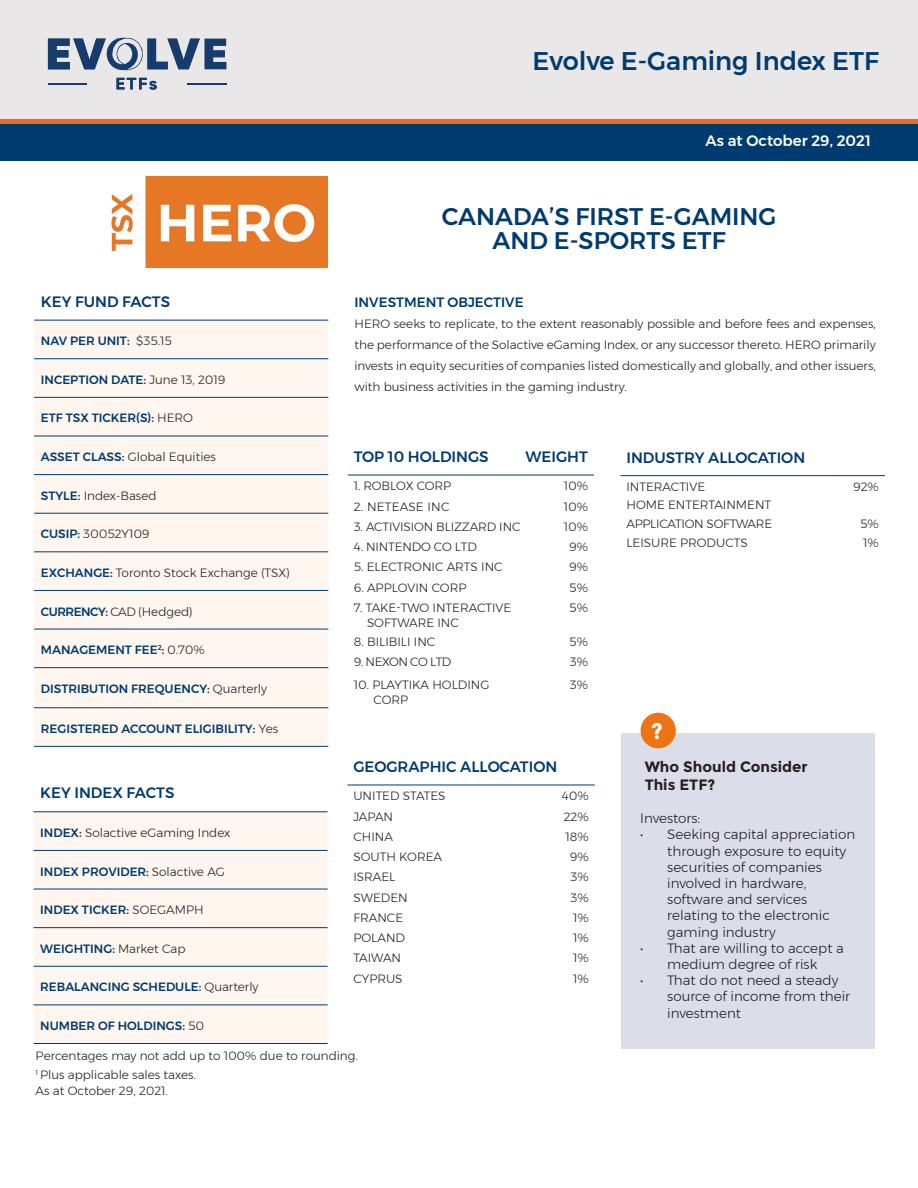
<style>
.page{position:relative;width:918px;height:1188px;background:#fff}
.page>*{position:absolute;margin:0;border:0;box-sizing:border-box;transform-origin:0 0}
.t1{font:500 25.5px "Montserrat";color:#003b70}
.t2{font:500 24px "Montserrat";color:#003b70}
.t3{font:700 22.5px "Montserrat";color:#fff}
.t4{font:500 15px "Montserrat";color:#003b70}
.t5{font:700 15px/18px "Montserrat";color:#231f20}
.t6{font:500 15px "Montserrat";color:#fff}
.t7{font:300 13.5px/16.2px "Montserrat";color:#231f20}
.t8{font:500 13.5px "Montserrat";color:#003b70}
.t9{font:300 12px/21px "Montserrat";color:#231f20}
.t10{font:500 12px "Montserrat";color:#003b70}
.t11{font:300 12px "Montserrat";letter-spacing:-.02em;color:#231f20}
.t12{font:300 12px "Montserrat";letter-spacing:.02em;color:#231f20}
.t13{font:300 12px "Montserrat";letter-spacing:-.04em;color:#231f20}
.s1{font-weight:300;color:#231f20}
.s2{font-weight:500;color:#003b70}
</style>
<div class="page">
<div style="left:0;top:0;width:918px;height:119px;background:#e9e7e8"></div>
<div style="left:0;top:120px;width:918px;height:41px;background:#003b70"></div>
<hr style="left:0;top:119px;width:918px;height:4px;background:#ef6a22">
<img style="left:111px;top:176px;width:217px;height:92px">
<div style="left:621px;top:733px;width:253px;height:316px;background:#dbdee9"></div>
<div style="left:641px;top:713px;width:35px;height:35px;background:#ec7415;border-radius:50%"></div>
<div style="left:34px;top:321px;width:294px;height:425px;background:#fef6ef"></div>
<hr style="left:34px;top:320px;width:294px;height:1px;background:#003b70">
<hr style="left:34px;top:358px;width:294px;height:1px;background:#003b70">
<hr style="left:34px;top:397px;width:294px;height:1px;background:#003b70">
<hr style="left:34px;top:436px;width:294px;height:1px;background:#003b70">
<hr style="left:34px;top:474px;width:294px;height:1px;background:#003b70">
<hr style="left:34px;top:513px;width:294px;height:1px;background:#003b70">
<hr style="left:34px;top:551px;width:294px;height:1px;background:#003b70">
<hr style="left:34px;top:590px;width:294px;height:1px;background:#003b70">
<hr style="left:34px;top:629px;width:294px;height:1px;background:#003b70">
<hr style="left:34px;top:667px;width:294px;height:1px;background:#003b70">
<hr style="left:34px;top:707px;width:294px;height:1px;background:#003b70">
<hr style="left:34px;top:746px;width:294px;height:1px;background:#003b70">
<hr style="left:348px;top:475px;width:169px;height:1px;background:#003b70">
<svg style="left:517px;top:475px;width:15px;height:1px"></svg>
<hr style="left:532px;top:475px;width:62px;height:1px;background:#003b70">
<hr style="left:347px;top:785px;width:184px;height:1px;background:#003b70">
<hr style="left:531px;top:785px;width:64px;height:1px;background:#003b70">
<div style="left:33px;top:812px;width:295px;height:231px;background:#fef6ef"></div>
<hr style="left:33px;top:811px;width:295px;height:1px;background:#003b70">
<hr style="left:33px;top:850px;width:295px;height:1px;background:#003b70">
<hr style="left:33px;top:889px;width:295px;height:1px;background:#003b70">
<hr style="left:33px;top:927px;width:295px;height:1px;background:#003b70">
<hr style="left:33px;top:966px;width:295px;height:1px;background:#003b70">
<hr style="left:33px;top:1005px;width:295px;height:1px;background:#003b70">
<hr style="left:33px;top:1043px;width:295px;height:1px;background:#003b70">
<hr style="left:620px;top:475px;width:216px;height:1px;background:#003b70">
<hr style="left:836px;top:475px;width:49px;height:1px;background:#003b70">
<hr style="left:187px;top:83px;width:39px;height:1px;background:#163c6d">
<hr style="left:48px;top:83px;width:38px;height:1px;background:#163c6d">
<svg style="left:117px;top:78px;width:40px;height:12px"></svg>
<svg style="left:48px;top:38px;width:178px;height:33px"></svg>
<p class="t1" style="left:533px;top:41px;width:348px">Evolve E-Gaming Index ETF</p>
<p class="t6" style="left:706px;top:129px;width:167px">As at October 29, 2021</p>
<p class="t4" style="left:41px;top:290px;width:131px">KEY FUND FACTS</p>
<p class="t10" style="left:41px;top:332px;width:133px">NAV PER UNIT: <span class="s1">$35.15</span></p>
<p class="t10" style="left:41px;top:370px;width:186px">INCEPTION DATE: <span class="s1">June 13, 2019</span></p>
<p class="t10" style="left:41px;top:409px;width:154px">ETF TSX TICKER(S): <span class="s1">HERO</span></p>
<p class="t9" style="left:41px;top:446px;width:177px"><span class="s2">ASSET CLASS:</span> Global Equities</p>
<p class="t9" style="left:41px;top:485px;width:117px"><span class="s2">STYLE:</span> Index-Based</p>
<p class="t9" style="left:41px;top:523px;width:110px"><span class="s2">CUSIP:</span> 30052Y109</p>
<p class="t9" style="left:41px;top:562px;width:251px"><span class="s2">EXCHANGE:</span> Toronto Stock Exchange (TSX)</p>
<p class="t9" style="left:41px;top:601px;width:153px"><span class="s2">CURRENCY:</span> CAD (Hedged)</p>
<p class="t10" style="left:41px;top:641px;width:165px">MANAGEMENT FEE<sup>2</sup>: <span class="s1">0.70%</span></p>
<p class="t10" style="left:41px;top:679px;width:228px">DISTRIBUTION FREQUENCY: <span class="s1">Quarterly</span></p>
<p class="t10" style="left:41px;top:719px;width:239px">REGISTERED ACCOUNT ELIGIBILITY: <span class="s1">Yes</span></p>
<p class="t4" style="left:40px;top:781px;width:136px">KEY INDEX FACTS</p>
<p class="t9" style="left:40px;top:822px;width:192px"><span class="s2">INDEX:</span> Solactive eGaming Index</p>
<p class="t10" style="left:40px;top:862px;width:186px">INDEX PROVIDER: <span class="s1">Solactive AG</span></p>
<p class="t10" style="left:40px;top:900px;width:165px">INDEX TICKER: <span class="s1">SOEGAMPH</span></p>
<p class="t10" style="left:40px;top:939px;width:147px">WEIGHTING: <span class="s1">Market Cap</span></p>
<p class="t10" style="left:40px;top:978px;width:220px">REBALANCING SCHEDULE: <span class="s1">Quarterly</span></p>
<p class="t10" style="left:40px;top:1016px;width:165px">NUMBER OF HOLDINGS: <span class="s1">50</span></p>
<p class="t2" style="left:442px;top:197px;width:336px">CANADA’S FIRST E-GAMING</p>
<p class="t2" style="left:493px;top:221px;width:235px">AND E-SPORTS ETF</p>
<p class="t8" style="left:355px;top:292px;width:171px">INVESTMENT OBJECTIVE</p>
<p class="t9" style="left:355px;top:313px;width:523px;text-align:justify">HERO seeks to replicate, to the extent reasonably possible and before fees and expenses, the performance of the Solactive eGaming Index, or any successor thereto. HERO primarily invests in equity securities of companies listed domestically and globally, and other issuers, with business activities in the gaming industry.</p>
<p class="t4" style="left:354px;top:445px;width:136px">TOP 10 HOLDINGS</p>
<p class="t4" style="left:525px;top:445px;width:64px">WEIGHT</p>
<p class="t9" style="left:354px;top:475px;width:99px">1. ROBLOX CORP</p>
<p class="t9" style="left:564px;top:475px;width:26px">10%</p>
<p class="t12" style="left:354px;top:497px;width:97px">2. NETEASE INC</p>
<p class="t9" style="left:564px;top:496px;width:26px">10%</p>
<p class="t9" style="left:354px;top:516px;width:168px">3. ACTIVISION BLIZZARD INC</p>
<p class="t9" style="left:564px;top:516px;width:26px">10%</p>
<p class="t9" style="left:354px;top:536px;width:125px">4. NINTENDO CO LTD</p>
<p class="t9" style="left:569px;top:536px;width:20px">9%</p>
<p class="t9" style="left:354px;top:556px;width:150px">5. ELECTRONIC ARTS INC</p>
<p class="t9" style="left:569px;top:556px;width:20px">9%</p>
<p class="t9" style="left:354px;top:577px;width:114px">6. APPLOVIN CORP</p>
<p class="t9" style="left:569px;top:577px;width:20px">5%</p>
<p class="t9" style="left:367px;top:600px;width:146px;line-height:15px;text-indent:-13px">7. TAKE-TWO INTERACTIVE<br>SOFTWARE INC</p>
<p class="t9" style="left:569px;top:597px;width:20px">5%</p>
<p class="t9" style="left:354px;top:631px;width:83px">8. BILIBILI INC</p>
<p class="t9" style="left:569px;top:631px;width:20px">5%</p>
<p class="t13" style="left:354px;top:653px;width:99px">9. NEXON CO LTD</p>
<p class="t9" style="left:570px;top:651px;width:20px">3%</p>
<p class="t9" style="left:374px;top:677px;width:117px;line-height:15px;text-indent:-20px">10. PLAYTIKA HOLDING<br>CORP</p>
<p class="t9" style="left:570px;top:674px;width:20px">3%</p>
<p class="t4" style="left:353px;top:755px;width:205px">GEOGRAPHIC ALLOCATION</p>
<p class="t9" style="left:353px;top:785px;width:94px">UNITED STATES</p>
<p class="t9" style="left:562px;top:785px;width:28px">40%</p>
<p class="t9" style="left:353px;top:806px;width:41px">JAPAN</p>
<p class="t9" style="left:564px;top:806px;width:27px">22%</p>
<p class="t9" style="left:353px;top:826px;width:41px">CHINA</p>
<p class="t9" style="left:565px;top:826px;width:25px">18%</p>
<p class="t9" style="left:353px;top:846px;width:90px">SOUTH KOREA</p>
<p class="t9" style="left:570px;top:846px;width:20px">9%</p>
<p class="t9" style="left:353px;top:866px;width:43px">ISRAEL</p>
<p class="t9" style="left:570px;top:866px;width:20px">3%</p>
<p class="t9" style="left:353px;top:887px;width:56px">SWEDEN</p>
<p class="t9" style="left:570px;top:887px;width:20px">3%</p>
<p class="t9" style="left:353px;top:907px;width:51px">FRANCE</p>
<p class="t9" style="left:573px;top:907px;width:17px">1%</p>
<p class="t9" style="left:353px;top:927px;width:53px">POLAND</p>
<p class="t9" style="left:573px;top:927px;width:17px">1%</p>
<p class="t9" style="left:353px;top:947px;width:49px">TAIWAN</p>
<p class="t9" style="left:573px;top:947px;width:17px">1%</p>
<p class="t9" style="left:353px;top:968px;width:51px">CYPRUS</p>
<p class="t9" style="left:573px;top:968px;width:17px">1%</p>
<p class="t4" style="left:626px;top:446px;width:180px">INDUSTRY ALLOCATION</p>
<p class="t9" style="left:626px;top:476px;width:80px">INTERACTIVE</p>
<p class="t9" style="left:626px;top:494px;width:146px">HOME ENTERTAINMENT</p>
<p class="t9" style="left:853px;top:476px;width:27px">92%</p>
<p class="t11" style="left:626px;top:515px;width:147px">APPLICATION SOFTWARE</p>
<p class="t9" style="left:860px;top:513px;width:20px">5%</p>
<p class="t9" style="left:626px;top:532px;width:123px">LEISURE PRODUCTS</p>
<p class="t9" style="left:863px;top:532px;width:17px">1%</p>
<p class="t3" style="left:651px;top:718px;width:13px">?</p>
<p class="t5" style="left:645px;top:757px;width:164px">Who Should Consider<br>This ETF?</p>
<p class="t7" style="left:640px;top:810px;width:61px">Investors:</p>
<p class="t7" style="left:667px;top:826px;width:189px;text-indent:-27px">• Seeking capital appreciation through exposure to equity securities of companies involved in hardware, software and services relating to the electronic gaming industry</p>
<p class="t7" style="left:640px;top:940px;width:205px;text-align:center">• That are willing to accept a medium degree of risk</p>
<p class="t7" style="left:667px;top:972px;width:184px;text-indent:-27px">• That do not need a steady source of income from their investment</p>
<p class="t9" style="left:36px;top:1045px;width:324px">Percentages may not add up to 100% due to rounding.</p>
<p class="t9" style="left:36px;top:1064px;width:162px"><sup>1</sup> Plus applicable sales taxes.</p>
<p class="t9" style="left:36px;top:1080px;width:134px">As at October 29, 2021.</p>
</div>
